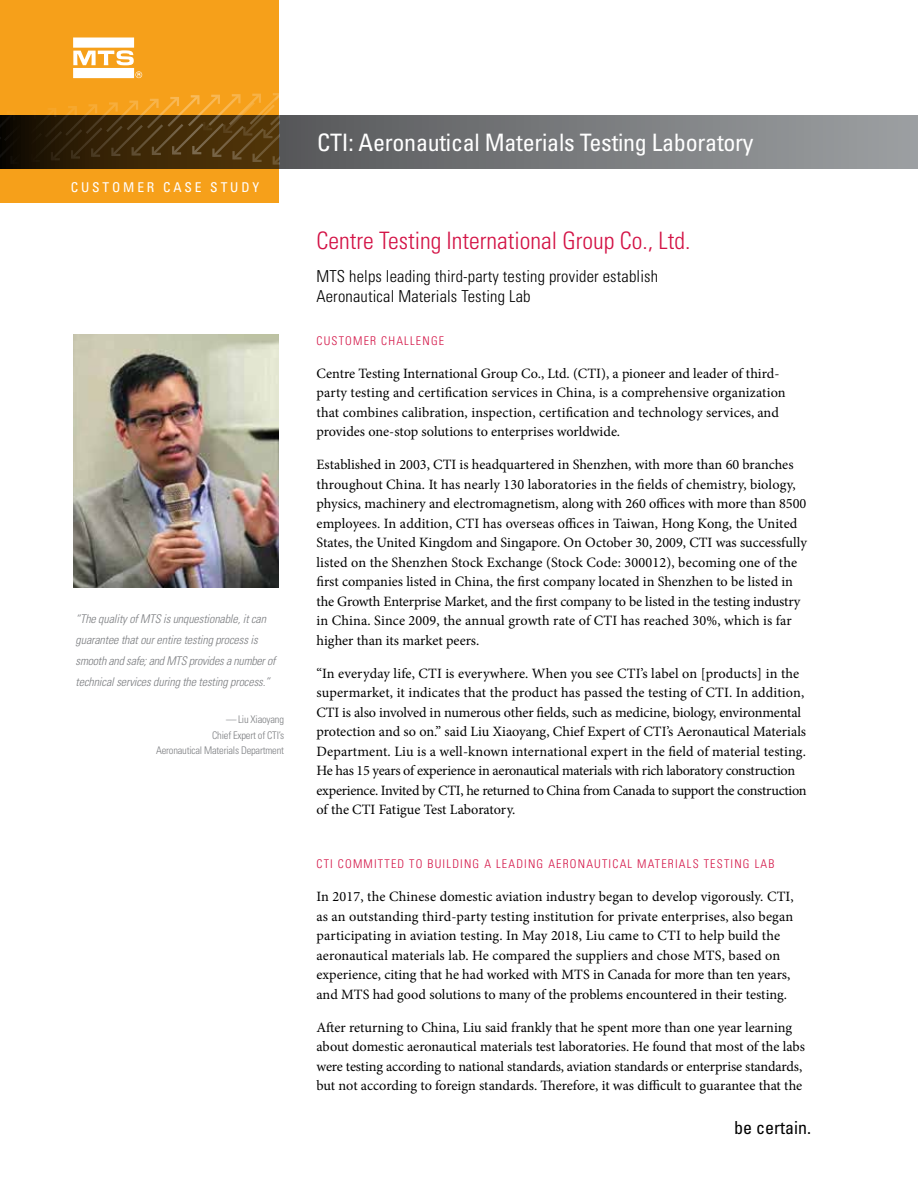
<style>
.page{position:relative;width:918px;height:1188px;background:#fff}
.page>*{position:absolute;margin:0;border:0;box-sizing:border-box;transform-origin:0 0}
.t1{font:condensed 24px "Univers";letter-spacing:-.01em;color:#fff}
.t2{font:300 condensed 24px "Univers";color:#d31245}
.t3{font:condensed 18px "Univers";color:#000}
.t4{font:300 condensed 16.5px/19.8px "Univers";letter-spacing:.01em;color:#000}
.t5{font:14.25px/19.5px "Minion Pro";color:#000}
.t6{font:condensed 13.5px "Univers";letter-spacing:.21em;color:#fff}
.t7{font:italic 300 condensed 12px/21px "Univers";letter-spacing:-.01em;color:#7d7f82}
.t8{font:300 condensed 12px "Univers";letter-spacing:.1em;color:#d31245}
.t9{font:300 condensed 10.5px/16.5px "Univers";letter-spacing:-.02em;color:#7d7f82;text-align:right}
.s1{font-style:italic}
</style>
<div class="page">
<svg style="left:279px;top:116px;width:639px;height:52px;background:#7a7c7e"></svg>
<div style="left:0;top:0;width:279px;height:203px;background:#f6a01a"></div>
<svg style="left:0;top:38px;width:279px;height:131px"></svg>
<img style="left:73px;top:334px;width:206px;height:253px">
<p class="t6" style="left:71px;top:179px;width:190px">CUSTOMER CASE STUDY</p>
<p class="t7" style="left:76px;top:608px;width:201px">“The quality of MTS is unquestionable, it can guarantee that our entire testing process is smooth and safe; and MTS provides a number of technical services during the testing process.”</p>
<p class="t9" style="left:212px;top:711px;width:73px"><span class="s1">—</span> Liu Xiaoyang<br>Chief Expert of CTI’s</p>
<p class="t9" style="left:156px;top:742px;width:129px">Aeronautical Materials Department</p>
<h1 class="t1" style="left:317px;top:127px;width:438px">CTI: Aeronautical Materials Testing Laboratory</h1>
<h1 class="t2" style="left:317px;top:226px;width:376px">Centre Testing International Group Co., Ltd.</h1>
<p class="t4" style="left:316px;top:266px;width:343px">MTS helps leading third-party testing provider establish<br>Aeronautical Materials Testing Lab</p>
<p class="t8" style="left:316px;top:333px;width:129px">CUSTOMER CHALLENGE</p>
<p class="t5" style="left:316px;top:364px;width:471px">Centre Testing International Group Co., Ltd. (CTI), a pioneer and leader of third&shy;party testing and certification services in China, is a comprehensive organization that combines calibration, inspection, certification and technology services, and provides one-stop solutions to enterprises worldwide.</p>
<p class="t5" style="left:316px;top:455px;width:492px">Established in 2003, CTI is headquartered in Shenzhen, with more than 60 branches throughout China. It has nearly 130 laboratories in the fields of chemistry, biology, physics, machinery and electromagnetism, along with 260 offices with more than 8500 employees. In addition, CTI has overseas offices in Taiwan, Hong Kong, the United States, the United Kingdom and Singapore. On October 30, 2009, CTI was successfully listed on the Shenzhen Stock Exchange (Stock Code: 300012), becoming one of the first companies listed in China, the first company located in Shenzhen to be listed in the Growth Enterprise Market, and the first company to be listed in the testing industry in China. Since 2009, the annual growth rate of CTI has reached 30%, which is far higher than its market peers.</p>
<p class="t5" style="left:316px;top:664px;width:492px">“In everyday life, CTI is everywhere. When you see CTI’s label on [products] in the supermarket, it indicates that the product has passed the testing of CTI. In addition, CTI is also involved in numerous other fields, such as medicine, biology, environmental protection and so on.” said Liu Xiaoyang, Chief Expert of CTI’s Aeronautical Materials Department. Liu is a well-known international expert in the field of material testing.<br>He has 15 years of experience in aeronautical materials with rich laboratory construction experience. Invited by CTI, he returned to China from Canada to support the construction of the CTI Fatigue Test Laboratory.</p>
<p class="t8" style="left:316px;top:857px;width:459px">CTI COMMITTED TO BUILDING A LEADING AERONAUTICAL MATERIALS TESTING LAB</p>
<p class="t5" style="left:316px;top:887px;width:479px">In 2017, the Chinese domestic aviation industry began to develop vigorously. CTI, as an outstanding third-party testing institution for private enterprises, also began participating in aviation testing. In May 2018, Liu came to CTI to help build the aeronautical materials lab. He compared the suppliers and chose MTS, based on experience, citing that he had worked with MTS in Canada for more than ten years, and MTS had good solutions to many of the problems encountered in their testing.</p>
<p class="t5" style="left:316px;top:1018px;width:490px">After returning to China, Liu said frankly that he spent more than one year learning about domestic aeronautical materials test laboratories. He found that most of the labs were testing according to national standards, aviation standards or enterprise standards, but not according to foreign standards. Therefore, it was difficult to guarantee that the</p>
<p class="t3" style="left:734px;top:1116px;width:78px">be certain.</p>
</div>
